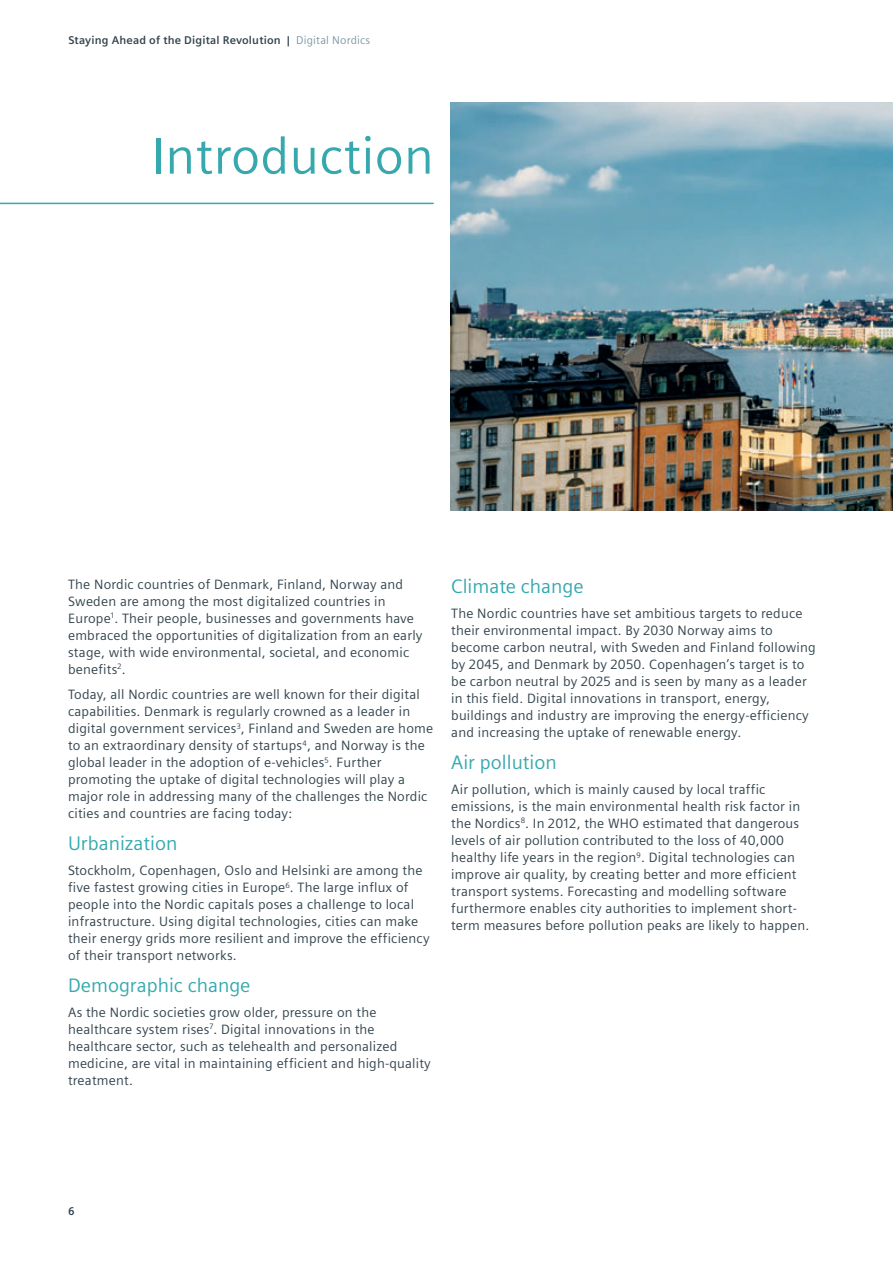
<style>
.page{position:relative;width:893px;height:1263px;background:#fff}
.page>*{position:absolute;margin:0;border:0;box-sizing:border-box;transform-origin:0 0}
.t1{font:51px "Siemens Sans";letter-spacing:.01em;color:#36a9af}
.t2{font:19.5px "Siemens Sans";color:#36a9af}
.t3{font:13.5px/17px "Siemens Sans";letter-spacing:.015em;color:#33444d}
.t4{font:700 11.25px "Siemens Sans";letter-spacing:.015em;color:#33444d}
.s1{font-weight:400;color:#7b99a9}
</style>
<div class="page">
<img style="left:451px;top:102px;width:442px;height:409px">
<hr style="left:0;top:203px;width:434px;height:1px;background:#36a9af">
<p class="t4" style="left:68px;top:34px;width:303px">Staying Ahead of the Digital Revolution | <span class="s1">Digital Nordics</span></p>
<h1 class="t1" style="left:152px;top:127px;width:284px">Introduction</h1>
<p class="t3" style="left:68px;top:576px;width:356px">The Nordic countries of Denmark, Finland, Norway and Sweden are among the most digitalized countries in Europe<sup>1</sup>. Their people, businesses and governments have embraced the opportunities of digitalization from an early stage, with wide environmental, societal, and economic benefits<sup>2</sup>.</p>
<p class="t3" style="left:68px;top:686px;width:367px">Today, all Nordic countries are well known for their digital capabilities. Denmark is regularly crowned as a leader in digital government services<sup>3</sup>, Finland and Sweden are home to an extraordinary density of startups<sup>4</sup>, and Norway is the global leader in the adoption of e-vehicles<sup>5</sup>. Further promoting the uptake of digital technologies will play a major role in addressing many of the challenges the Nordic cities and countries are facing today:</p>
<h2 class="t2" style="left:68px;top:833px;width:111px">Urbanization</h2>
<p class="t3" style="left:68px;top:862px;width:363px">Stockholm, Copenhagen, Oslo and Helsinki are among the five fastest growing cities in Europe<sup>6</sup>. The large influx of people into the Nordic capitals poses a challenge to local infrastructure. Using digital technologies, cities can make their energy grids more resilient and improve the efficiency of their transport networks.</p>
<h2 class="t2" style="left:68px;top:974px;width:184px">Demographic change</h2>
<p class="t3" style="left:68px;top:1004px;width:364px">As the Nordic societies grow older, pressure on the healthcare system rises<sup>7</sup>. Digital innovations in the healthcare sector, such as telehealth and personalized medicine, are vital in maintaining efficient and high-quality treatment.</p>
<h2 class="t2" style="left:451px;top:576px;width:134px">Climate change</h2>
<p class="t3" style="left:451px;top:605px;width:366px">The Nordic countries have set ambitious targets to reduce their environmental impact. By 2030 Norway aims to become carbon neutral, with Sweden and Finland following by 2045, and Denmark by 2050. Copenhagen’s target is to be carbon neutral by 2025 and is seen by many as a leader in this field. Digital innovations in transport, energy, buildings and industry are improving the energy-efficiency and increasing the uptake of renewable energy.</p>
<h2 class="t2" style="left:451px;top:751px;width:107px">Air pollution</h2>
<p class="t3" style="left:451px;top:781px;width:360px">Air pollution, which is mainly caused by local traffic emissions, is the main environmental health risk factor in the Nordics<sup>8</sup>. In 2012, the WHO estimated that dangerous levels of air pollution contributed to the loss of 40,000 healthy life years in the region<sup>9</sup>. Digital technologies can improve air quality, by creating better and more efficient transport systems. Forecasting and modelling software furthermore enables city authorities to implement short&shy;term measures before pollution peaks are likely to happen.</p>
<p class="t4" style="left:68px;top:1205px;width:8px">6</p>
</div>
